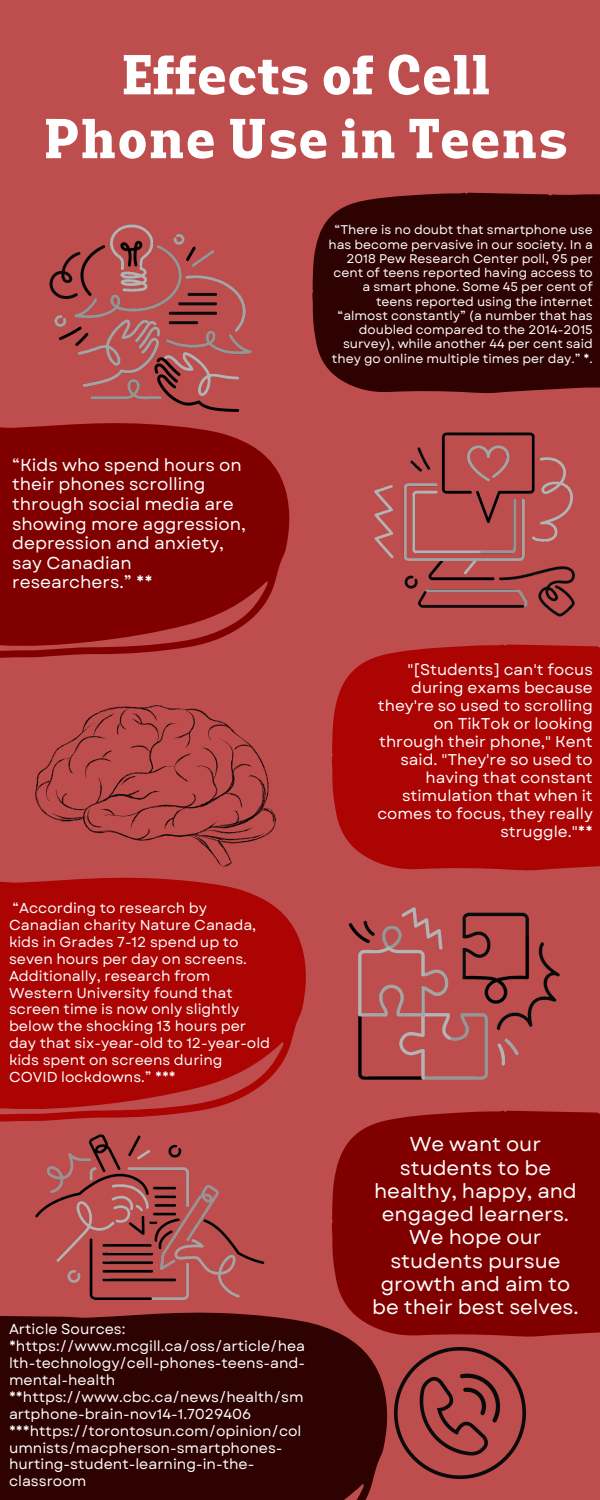
<style>
.page{position:relative;width:600px;height:1500px;background:#be4d4d}
.page>*{position:absolute;margin:0;border:0;box-sizing:border-box;transform-origin:0 0}
.t1{font:700 54.4px/63.8px "Lazord Slab";color:#fff;text-align:center}
.t2{font:20.1px/23.2px "Garet";color:#fff;text-align:center}
.t3{font:17.3px/19.6px "Garet";color:#fff}
.t4{font:15.5px/18px "Garet";color:#fff;text-align:right}
.t5{font:14.4px/16.9px "Garet";color:#fff}
.t6{font:12.6px/14.2px "Garet";color:#fff;text-align:right}
</style>
<div class="page">
<img style="left:50px;top:224px;width:201px;height:188px">
<img style="left:375px;top:433px;width:199px;height:183px">
<img style="left:36px;top:1135px;width:229px;height:165px">
<svg style="left:312px;top:192px;width:288px;height:202px;background:#380707"></svg>
<svg style="left:0;top:423px;width:290px;height:235px;background:#890b0b"></svg>
<svg style="left:331px;top:644px;width:269px;height:227px;background:#ad0808"></svg>
<svg style="left:0;top:877px;width:306px;height:245px;background:#ae0c0c"></svg>
<div style="left:332px;top:1110px;width:268px;height:227px;background:#800000"></div>
<img style="left:349px;top:907px;width:211px;height:172px">
<svg style="left:0;top:1312px;width:389px;height:188px;background:#380606"></svg>
<img style="left:394px;top:1347px;width:132px;height:131px">
<img style="left:36px;top:705px;width:240px;height:162px">
<p class="t1" style="left:42px;top:50px;width:527px">Effects of Cell<br>Phone Use in Teens</p>
<h3 class="t6" style="left:328px;top:223px;width:266px">“There is no doubt that smartphone use has become pervasive in our society. In a 2018 Pew Research Center poll, 95 per cent of teens reported having access to a smart phone. Some 45 per cent of teens reported using the internet “almost constantly” (a number that has doubled compared to the 2014-2015 survey), while another 44 per cent said they go online multiple times per day.” *.</h3>
<p class="t3" style="left:12px;top:455px;width:235px">“Kids who spend hours on their phones scrolling through social media are showing more aggression, depression and anxiety, say Canadian researchers.” **</p>
<p class="t5" style="left:9px;top:900px;width:263px">“According to research by<br>Canadian charity Nature Canada, kids in Grades 7-12 spend up to seven hours per day on screens.<br>Additionally, research from<br>Western University found that screen time is now only slightly below the shocking 13 hours per day that six-year-old to 12-year-old kids spent on screens during<br>COVID lockdowns.” ***</p>
<h4 class="t5" style="left:9px;top:1321px;width:298px">Article Sources: *https://www.mcgill.ca/oss/article/hea lth-technology/cell-phones-teens-and&shy;mental-health **https://www.cbc.ca/news/health/sm artphone-brain-nov14-1.7029406 ***https://torontosun.com/opinion/col umnists/macpherson-smartphones&shy;hurting-student-learning-in-the&shy;classroom</h4>
<p class="t4" style="left:377px;top:660px;width:217px">"[Students] can't focus during exams because they're so used to scrolling on TikTok or looking through their phone," Kent said. "They're so used to having that constant stimulation that when it comes to focus, they really struggle."**</p>
<p class="t2" style="left:372px;top:1133px;width:208px">We want our students to be healthy, happy, and engaged learners.<br>We hope our students pursue growth and aim to be their best selves.</p>
</div>
